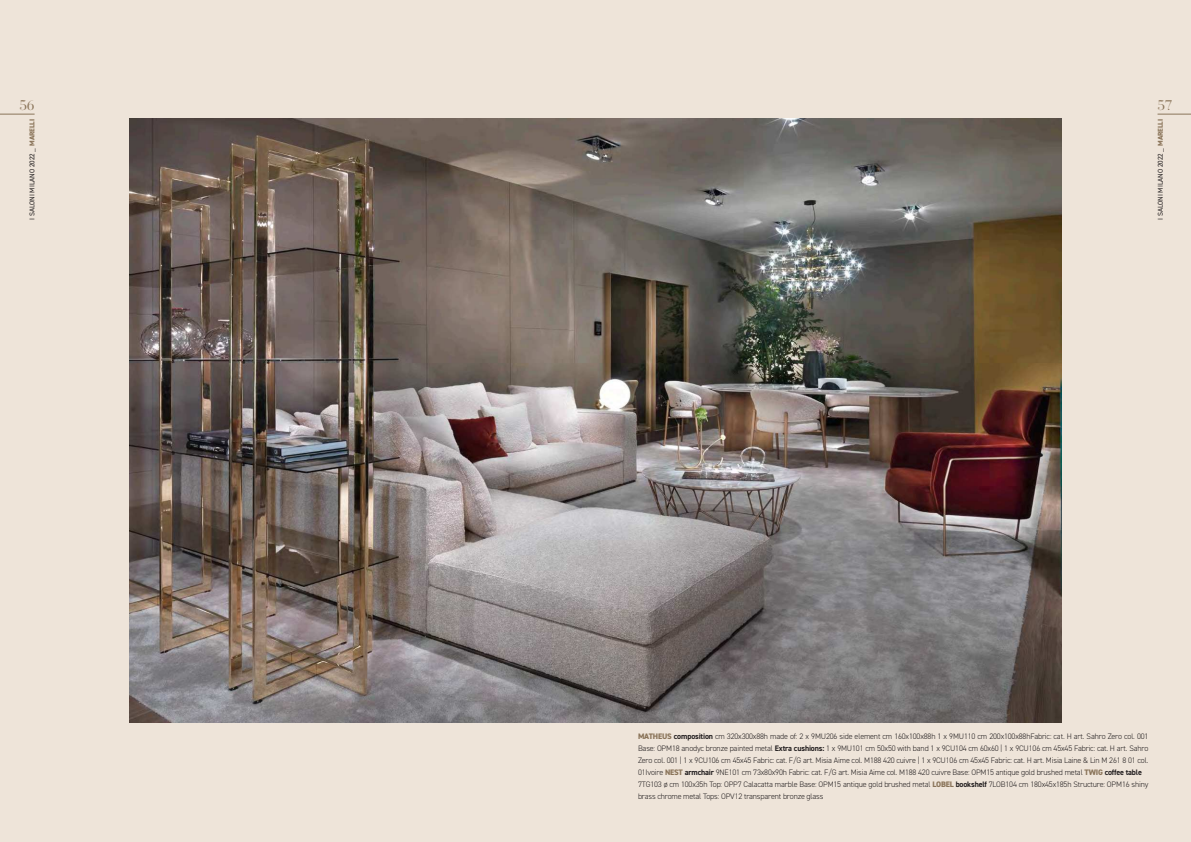
<style>
.page{position:relative;width:1191px;height:842px;background:#fff}
.page>*{position:absolute;margin:0;border:0;box-sizing:border-box;transform-origin:0 0}
.t1{font:14px "Bauer Bodoni Std";color:#8a7459}
.t2{font:300 8px/12px "DIN2014";letter-spacing:-.02em;color:#231f20}
.t3{font:7px "DIN2014";color:#231f20}
.s1{font-weight:800;color:#8a7459}
.s2{font-weight:700}
</style>
<div class="page">
<div style="left:596px;top:0;width:595px;height:842px;background:#eee4d9"></div>
<div style="left:0;top:0;width:596px;height:842px;background:#eee4d9"></div>
<hr style="left:1157px;top:114px;width:34px;height:1px;background:#8a7459">
<hr style="left:0;top:114px;width:35px;height:1px;background:#8a7459">
<img style="left:129px;top:119px;width:933px;height:604px">
<h1 class="t1" style="left:19px;top:97px;width:17px">56</h1>
<h1 class="t1" style="left:1157px;top:97px;width:17px">57</h1>
<p class="t3" style="left:1156px;top:220px;width:103px;rotate:-90deg">I SALONI MILANO 2022 _ <span class="s1">MARELLI</span></p>
<p class="t3" style="left:28px;top:220px;width:103px;rotate:-90deg">I SALONI MILANO 2022 _ <span class="s1">MARELLI</span></p>
<p class="t2" style="left:638px;top:731px;width:512px"><span class="s1">MATHEUS</span> <span class="s2">composition</span> cm 320x300x88h made of: 2 x 9MU206 side element cm 160x100x88h 1 x 9MU110 cm 200x100x88hFabric: cat. H art. Sahro Zero col. 001<br>Base: OPM18 anodyc bronze painted metal <span class="s2">Extra cushions:</span> 1 x 9MU101 cm 50x50 with band 1 x 9CU104 cm 60x60 | 1 x 9CU106 cm 45x45 Fabric: cat. H art. Sahro Zero col. 001 | 1 x 9CU106 cm 45x45 Fabric: cat. F/G art. Misia Aime col. M188 420 cuivre | 1 x 9CU106 cm 45x45 Fabric: cat. H art. Misia Laine &amp; Lin M 261 8 01 col.<br>01Ivoire <span class="s1">NEST</span> <span class="s2">armchair</span> 9NE101 cm 73x80x90h Fabric: cat. F/G art. Misia Aime col. M188 420 cuivre Base: OPM15 antique gold brushed metal <span class="s1">TWIG</span> <span class="s2">coffee table </span>7TG103 ø cm 100x35h Top: OPP7 Calacatta marble Base: OPM15 antique gold brushed metal <span class="s1">LOBEL</span> <span class="s2">bookshelf</span> 7LOB104 cm 180x45x185h Structure: OPM16 shiny brass chrome metal Tops: OPV12 transparent bronze glass</p>
</div>
